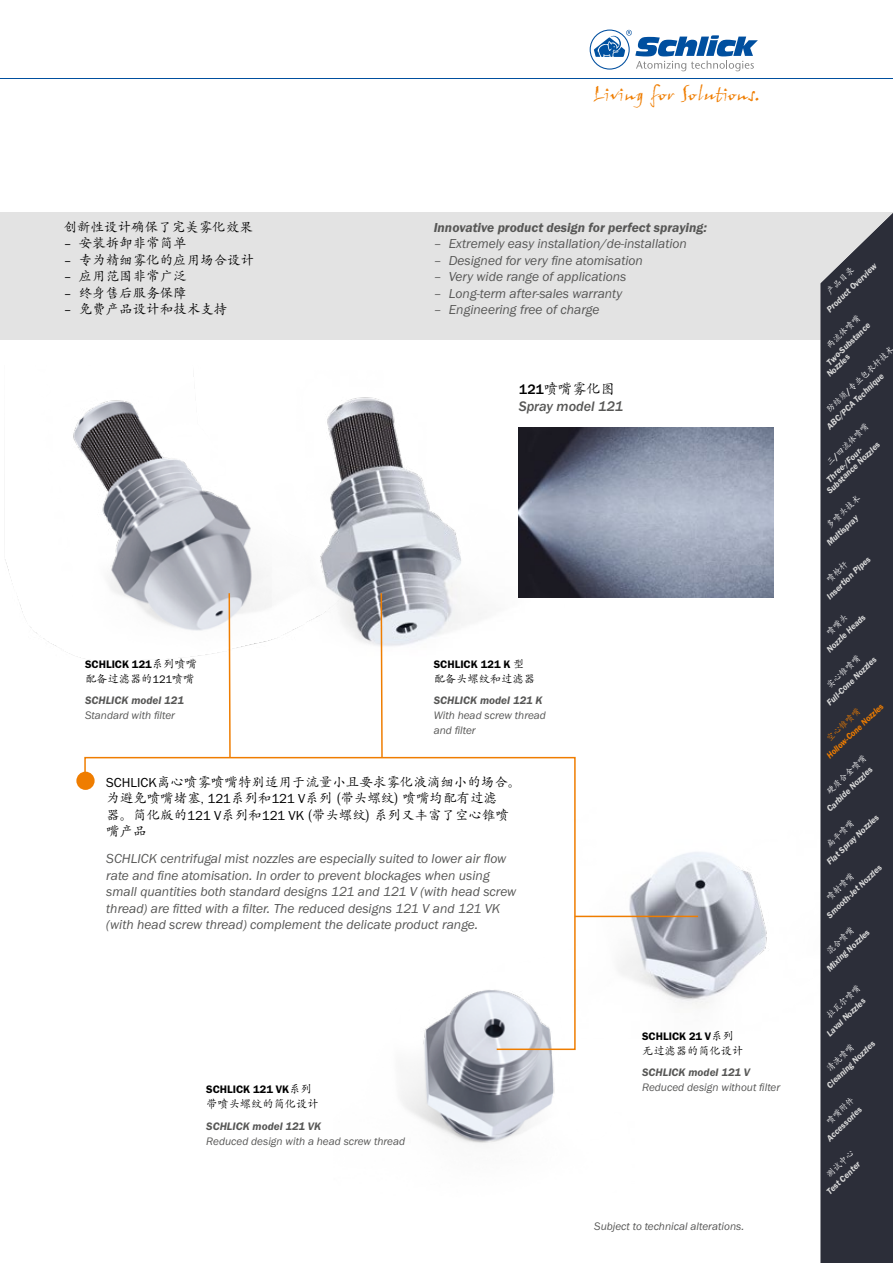
<style>
.page{position:relative;width:893px;height:1263px;background:#fff}
.page>*{position:absolute;margin:0;border:0;box-sizing:border-box;transform-origin:0 0}
.t1{font:19.5px "John Handy Plain";color:#ef7d00}
.t2{font:italic 500 14.25px/17.2px "Franklin Gothic Itc T";color:#575756}
.t3{font:italic 13.5px/16.5px "Franklin Gothic Itc T";color:#575756}
.t4{font:13.5px/16.5px "Adobe Kaiti Std";color:#000}
.t5{font:italic 600 13.5px "Franklin Gothic Itc T";color:#575756}
.t6{font:italic 11.25px/15px "Franklin Gothic Itc T";color:#575756}
.t7{font:11.25px/15px "Adobe Kaiti Std";color:#000}
.t8{font:600 11.25px/15px "Franklin Gothic Itc T";color:#000}
.t9{font:italic 600 11.25px "Franklin Gothic Itc T";color:#575756}
.t10{font:italic 600 9px "Franklin Gothic Itc T";color:#dadada;scale:.96 1}
.t11{font:9px "Adobe Kaiti Std";color:#fff;scale:.96 1}
.t12{font:italic 600 9px "Franklin Gothic Itc T";color:#ef7d00;scale:.93 1}
.t13{font:italic 600 9px "Franklin Gothic Itc T";color:#dadada;scale:.95 1}
.t14{font:italic 600 9px "Franklin Gothic Itc T";color:#dadada}
.t15{font:italic 600 9px "Franklin Gothic Itc T";color:#dcdcdc;scale:.96 1}
.t16{font:9px "Adobe Kaiti Std";color:#fff;scale:.95 1}
.t17{font:9px "Adobe Kaiti Std";color:#fff;scale:.93 1}
.t18{font:9px "Adobe Kaiti Std";color:#ef7d00;scale:.96 1}
.s1{font-family:"Franklin Gothic Itc T"}
.s2{font-family:"Franklin Gothic Itc T";font-weight:600}
.s3{font-weight:600}
.s4{font-style:normal;color:#000}
.s5{font-family:"Adobe Kaiti Std";font-weight:400;font-style:normal;color:#000}
.s6{font-family:"Adobe Kaiti Std";font-weight:400}
</style>
<div class="page">
<svg style="left:590px;top:30px;width:168px;height:41px"></svg>
<img style="left:5px;top:376px;width:268px;height:283px">
<img style="left:274px;top:397px;width:291px;height:249px">
<img style="left:401px;top:1051px;width:154px;height:93px">
<img style="left:576px;top:807px;width:245px;height:231px">
<div style="left:0;top:213px;width:893px;height:127px;background:#e3e3e3"></div>
<div style="left:76px;top:772px;width:19px;height:18px;background:#ef7d00;border-radius:50%"></div>
<svg style="left:84px;top:756px;width:492px;height:295px"></svg>
<hr style="left:575px;top:916px;width:123px;height:1px;background:#ef7d00">
<svg style="left:228px;top:592px;width:3px;height:167px"></svg>
<svg style="left:380px;top:592px;width:3px;height:167px"></svg>
<img style="left:519px;top:427px;width:255px;height:170px">
<hr style="left:0;top:78px;width:893px;height:1px;background:#004f9f">
<div style="left:821px;top:212px;width:72px;height:1051px;background:#2c2e39"></div>
<div style="left:823px;top:664px;width:70px;height:110px;background:#2c2e39"></div>
<svg style="left:825px;top:559px;width:24px;height:24px"></svg>
<svg style="left:825px;top:613px;width:23px;height:23px"></svg>
<h1 class="t1" style="left:593px;top:82px;width:171px">Living for Solutions.</h1>
<p class="t4" style="left:64px;top:219px;width:190px">创新性设计确保了完美雾化效果</p>
<p class="t4" style="left:64px;top:235px;width:124px"><span class="s1">–</span> 安装拆卸非常简单</p>
<p class="t4" style="left:64px;top:252px;width:192px"><span class="s1">–</span> 专为精细雾化的应用场合设计</p>
<p class="t4" style="left:64px;top:268px;width:124px"><span class="s1">–</span> 应用范围非常广泛</p>
<p class="t4" style="left:64px;top:285px;width:124px"><span class="s1">–</span> 终身售后服务保障</p>
<p class="t4" style="left:64px;top:301px;width:165px"><span class="s1">–</span> 免费产品设计和技术支持</p>
<p class="t7" style="left:85px;top:656px;width:113px"><span class="s2">SCHLICK 121</span>系列喷嘴配备过滤器的<span class="s1">121</span>喷嘴</p>
<p class="t6" style="left:85px;top:693px;width:100px"><span class="s3">SCHLICK model 121<br></span>Standard with filter</p>
<p class="t5" style="left:434px;top:219px;width:275px">Innovative product design for perfect spraying:</p>
<p class="t3" style="left:434px;top:235px;width:255px">– Extremely easy installation/de-installation</p>
<p class="t3" style="left:434px;top:252px;width:211px">– Designed for very fine atomisation</p>
<p class="t3" style="left:434px;top:268px;width:194px">– Very wide range of applications</p>
<p class="t3" style="left:434px;top:285px;width:190px">– Long-term after-sales warranty</p>
<p class="t3" style="left:434px;top:301px;width:167px">– Engineering free of charge</p>
<p class="t2" style="left:519px;top:380px;width:106px"><span class="s4">121</span><span class="s5">喷嘴雾化图<br></span>Spray model 121</p>
<p class="t8" style="left:434px;top:656px;width:103px">SCHLICK 121 K <span class="s6">型配备头螺纹和过滤器</span></p>
<p class="t6" style="left:434px;top:693px;width:114px"><span class="s3">SCHLICK model 121 K<br></span>With head screw thread and filter</p>
<p class="t4" style="left:106px;top:773px;width:417px"><span class="s1">SCHLICK</span>离心喷雾喷嘴特别适用于流量小且要求雾化液滴细小的场合。为避免喷嘴堵塞, <span class="s1">121</span>系列和<span class="s1">121 V</span>系列 (带头螺纹) 喷嘴均配有过滤<br>器。简化版的<span class="s1">121 V</span>系列和<span class="s1">121 VK</span> (带头螺纹) 系列又丰富了空心锥喷嘴产品</p>
<p class="t3" style="left:106px;top:850px;width:411px">SCHLICK centrifugal mist nozzles are especially suited to lower air flow rate and fine atomisation. In order to prevent blockages when using small quantities both standard designs 121 and 121 V (with head screw thread) are fitted with a filter. The reduced designs 121 V and 121 VK (with head screw thread) complement the delicate product range.</p>
<p class="t7" style="left:642px;top:1028px;width:103px"><span class="s2">SCHLICK 21 V</span>系列无过滤器的简化设计</p>
<p class="t9" style="left:642px;top:1066px;width:109px">SCHLICK model 121 V</p>
<p class="t8" style="left:206px;top:1082px;width:107px">SCHLICK 121 VK<span class="s6">系列</span></p>
<p class="t6" style="left:642px;top:1080px;width:140px">Reduced design without filter</p>
<p class="t7" style="left:206px;top:1097px;width:114px">带喷头螺纹的简化设计</p>
<p class="t6" style="left:206px;top:1118px;width:200px"><span class="s3">SCHLICK model 121 VK<br></span>Reduced design with a head screw thread</p>
<p class="t6" style="left:594px;top:1219px;width:151px">Subject to technical alterations.</p>
<p class="t10" style="left:824px;top:307px;width:70px;rotate:-44deg">Product Overview</p>
<p class="t11" style="left:824px;top:289px;width:37px;rotate:-44deg">产品目录</p>
<p class="t10" style="left:824px;top:360px;width:61px;rotate:-44deg">Two-Substance</p>
<p class="t11" style="left:824px;top:342px;width:46px;rotate:-44deg">两流体喷嘴</p>
<p class="t16" style="left:824px;top:406px;width:96px;rotate:-44deg">防结须<span class="s2">/</span>专业包衣杆技术</p>
<p class="t17" style="left:824px;top:459px;width:60px;rotate:-44deg">三<span class="s2">/</span>四流体喷嘴</p>
<p class="t11" style="left:824px;top:523px;width:46px;rotate:-44deg">多喷头技术</p>
<p class="t10" style="left:824px;top:371px;width:31px;rotate:-44deg">Nozzles</p>
<p class="t13" style="left:824px;top:424px;width:81px;rotate:-44deg">ABC/PCA Technique</p>
<p class="t10" style="left:824px;top:477px;width:52px;rotate:-44deg">Three-/Four-</p>
<p class="t10" style="left:824px;top:540px;width:43px;rotate:-44deg">Multispray</p>
<p class="t14" style="left:824px;top:594px;width:59px;rotate:-44deg">Insertion Pipes</p>
<p class="t10" style="left:824px;top:647px;width:54px;rotate:-44deg">Nozzle Heads</p>
<p class="t10" style="left:824px;top:700px;width:70px;rotate:-44deg">Full-Cone Nozzles</p>
<p class="t10" style="left:824px;top:488px;width:75px;rotate:-44deg">Substance Nozzles</p>
<p class="t11" style="left:824px;top:682px;width:46px;rotate:-44deg">实心锥喷嘴</p>
<p class="t12" style="left:824px;top:753px;width:82px;rotate:-44deg">Hollow-Cone Nozzles</p>
<p class="t18" style="left:824px;top:736px;width:46px;rotate:-44deg">空心锥喷嘴</p>
<p class="t11" style="left:824px;top:789px;width:55px;rotate:-44deg">硬质合金喷嘴</p>
<p class="t10" style="left:824px;top:806px;width:64px;rotate:-44deg">Carbide Nozzles</p>
<p class="t10" style="left:824px;top:859px;width:73px;rotate:-44deg">Flat Spray Nozzles</p>
<p class="t11" style="left:824px;top:842px;width:37px;rotate:-44deg">扁平喷嘴</p>
<p class="t10" style="left:824px;top:913px;width:77px;rotate:-44deg">Smooth-Jet Nozzles</p>
<p class="t11" style="left:824px;top:895px;width:37px;rotate:-44deg">喷射喷嘴</p>
<p class="t11" style="left:824px;top:948px;width:37px;rotate:-44deg">混合喷嘴</p>
<p class="t15" style="left:824px;top:966px;width:60px;rotate:-44deg">Mixing Nozzles</p>
<p class="t10" style="left:824px;top:1030px;width:54px;rotate:-44deg">Laval Nozzles</p>
<p class="t10" style="left:824px;top:1083px;width:68px;rotate:-44deg">Cleaning Nozzles</p>
<p class="t10" style="left:824px;top:1136px;width:48px;rotate:-44deg">Accessories</p>
<p class="t10" style="left:824px;top:1189px;width:46px;rotate:-44deg">Test Center</p>
<p class="t11" style="left:824px;top:1013px;width:46px;rotate:-44deg">拉瓦尔喷嘴</p>
<p class="t11" style="left:824px;top:1065px;width:37px;rotate:-44deg">清洗喷嘴</p>
<p class="t11" style="left:824px;top:1118px;width:37px;rotate:-44deg">喷嘴附件</p>
<p class="t11" style="left:824px;top:1171px;width:37px;rotate:-44deg">测试中心</p>
</div>
